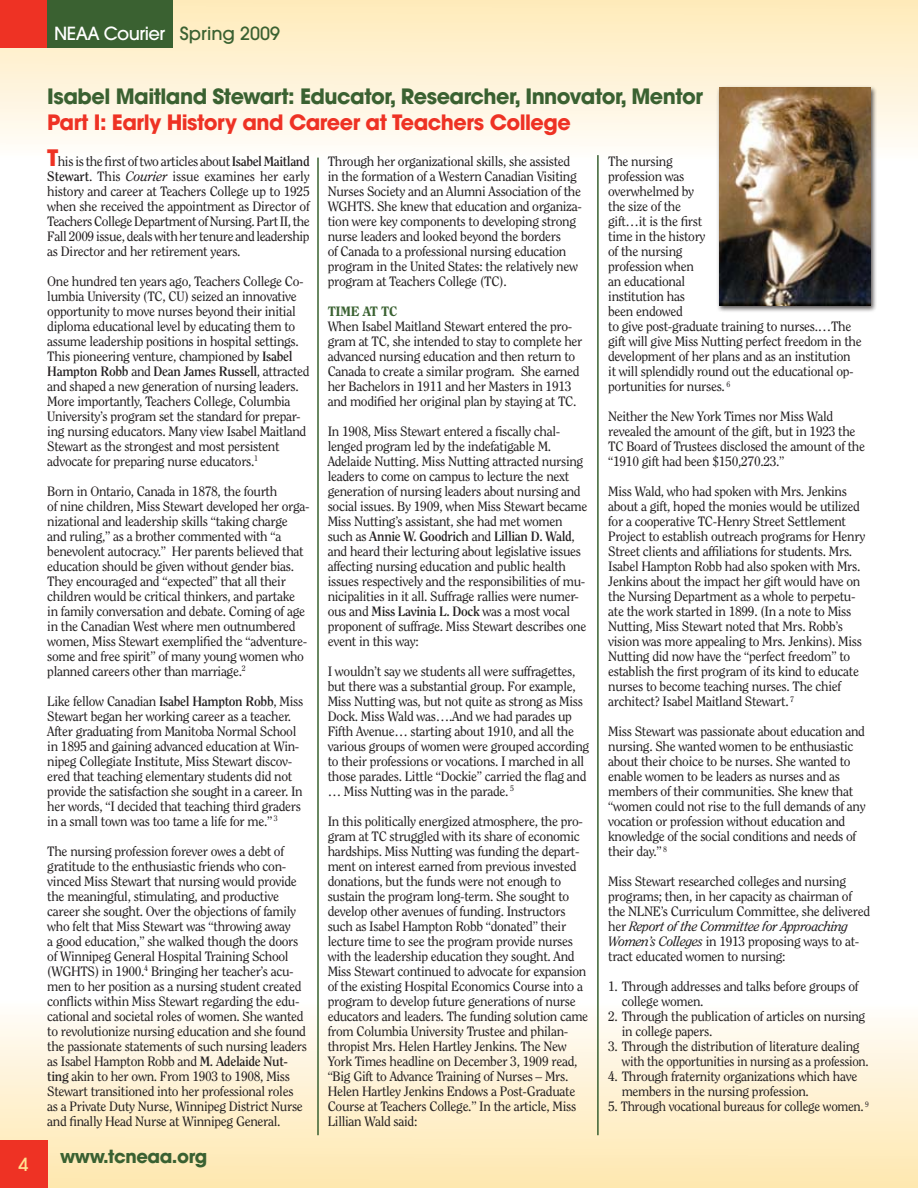
<style>
.page{position:relative;width:918px;height:1188px;background:#fff}
.page>*{position:absolute;margin:0;border:0;box-sizing:border-box;transform-origin:0 0}
.t1{font:700 21px "Avant Garde";letter-spacing:-.025em;color:#3a6131}
.t2{font:700 21px "Avant Garde";letter-spacing:-.025em;color:#ee3224}
.t3{font:500 18px "Avant Garde";letter-spacing:-.03em;color:#fff}
.t4{font:700 18px "Avant Garde";letter-spacing:-.025em;color:#3a6131}
.t5{font:500 18px "Avant Garde";color:#ffe292}
.t6{font:13.5px/15px "Clearface";letter-spacing:-.025em;color:#231f20}
.t7{font:800 13.5px "Clearface";letter-spacing:-.025em;color:#3a6131}
.s1{color:#3a6131}
.s2{font-family:"Avant Garde";font-weight:700;font-size:22.5px;color:#ee3224}
.s3{font-weight:700}
.s4{font-style:italic}
</style>
<div class="page">
<div style="left:0;top:957px;width:918px;height:231px;background:linear-gradient(to bottom,#fff,#fee8b0)"></div>
<div style="left:0;top:0;width:918px;height:204px;background:linear-gradient(to bottom,#ffebba,#fff)"></div>
<div style="left:0;top:0;width:48px;height:47px;background:#ee3224"></div>
<div style="left:47px;top:0;width:126px;height:47px;background:#3a6131"></div>
<div style="left:0;top:1141px;width:47px;height:47px;background:#ee3224"></div>
<hr style="left:597px;top:155px;width:2px;height:980px;background:#3a6131">
<hr style="left:317px;top:158px;width:2px;height:977px;background:#3a6131">
<div style="left:717px;top:85px;width:160px;height:227px;background:#231f20;opacity:.75"></div>
<img style="left:719px;top:88px;width:152px;height:218px">
<h2 class="t5" style="left:18px;top:1153px;width:11px">4</h2>
<h2 class="t3" style="left:54px;top:22px;width:228px">NEAA Courier <span class="s1">Spring 2009</span></h2>
<h1 class="t1" style="left:47px;top:83px;width:657px">Isabel Maitland Stewart: Educator, Researcher, Innovator, Mentor</h1>
<h1 class="t2" style="left:47px;top:108px;width:525px">Part I: Early History and Career at Teachers College</h1>
<p class="t6" style="left:47px;top:153px;width:264px;text-align:justify"><span class="s2">T</span>his is the first of two articles about <span class="s3">Isabel Maitland Stewart</span>. This <span class="s4">Courier</span> issue examines her early history and career at Teachers College up to 1925 when she received the appointment as Director of Teachers College Department of Nursing. Part II, the Fall 2009 issue, deals with her tenure and leadership as Director and her retirement years.</p>
<p class="t6" style="left:47px;top:273px;width:264px">One hundred ten years ago, Teachers College Co&shy;lumbia University (TC, CU) seized an innovative opportunity to move nurses beyond their initial diploma educational level by educating them to assume leadership positions in hospital settings.<br>This pioneering venture, championed by <span class="s3">Isabel Hampton Robb</span> and <span class="s3">Dean James Russell</span>, attracted and shaped a new generation of nursing leaders.<br>More importantly, Teachers College, Columbia University’s program set the standard for prepar&shy;ing nursing educators. Many view Isabel Maitland Stewart as the strongest and most persistent advocate for preparing nurse educators.<sup>1</sup></p>
<p class="t6" style="left:47px;top:483px;width:264px">Born in Ontario, Canada in 1878, the fourth<br>of nine children, Miss Stewart developed her orga&shy;nizational and leadership skills “taking charge and ruling,” as a brother commented with “a benevolent autocracy.” Her parents believed that education should be given without gender bias.<br>They encouraged and “expected” that all their children would be critical thinkers, and partake<br>in family conversation and debate. Coming of age in the Canadian West where men outnumbered women, Miss Stewart exemplified the “adventure&shy;some and free spirit” of many young women who planned careers other than marriage.<sup>2</sup></p>
<p class="t6" style="left:47px;top:693px;width:257px">Like fellow Canadian <span class="s3">Isabel Hampton Robb</span>, Miss Stewart began her working career as a teacher.<br>After graduating from Manitoba Normal School in 1895 and gaining advanced education at Win&shy;nipeg Collegiate Institute, Miss Stewart discov&shy;ered that teaching elementary students did not provide the satisfaction she sought in a career. In her words, “I decided that teaching third graders in a small town was too tame a life for me.” <sup>3</sup></p>
<p class="t6" style="left:47px;top:843px;width:261px">The nursing profession forever owes a debt of gratitude to the enthusiastic friends who con&shy;vinced Miss Stewart that nursing would provide the meaningful, stimulating, and productive career she sought. Over the objections of family who felt that Miss Stewart was “throwing away<br>a good education,” she walked though the doors of Winnipeg General Hospital Training School (WGHTS) in 1900.<sup>4</sup> Bringing her teacher’s acu&shy;men to her position as a nursing student created conflicts within Miss Stewart regarding the edu&shy;cational and societal roles of women. She wanted to revolutionize nursing education and she found the passionate statements of such nursing leaders as Isabel Hampton Robb and <span class="s3">M. Adelaide Nut&shy;ting</span> akin to her own. From 1903 to 1908, Miss Stewart transitioned into her professional roles as a Private Duty Nurse, Winnipeg District Nurse and finally Head Nurse at Winnipeg General.</p>
<h2 class="t4" style="left:60px;top:1145px;width:149px">www.tcneaa.org</h2>
<p class="t6" style="left:328px;top:153px;width:256px">Through her organizational skills, she assisted in the formation of a Western Canadian Visiting Nurses Society and an Alumni Association of the WGHTS. She knew that education and organiza&shy;tion were key components to developing strong nurse leaders and looked beyond the borders<br>of Canada to a professional nursing education program in the United States: the relatively new program at Teachers College (TC).</p>
<p class="t7" style="left:328px;top:303px;width:71px">TIME AT TC</p>
<p class="t6" style="left:328px;top:318px;width:256px">When Isabel Maitland Stewart entered the pro&shy;gram at TC, she intended to stay to complete her advanced nursing education and then return to Canada to create a similar program. She earned her Bachelors in 1911 and her Masters in 1913 and modified her original plan by staying at TC.</p>
<p class="t6" style="left:328px;top:423px;width:261px">In 1908, Miss Stewart entered a fiscally chal&shy;lenged program led by the indefatigable M.<br>Adelaide Nutting. Miss Nutting attracted nursing leaders to come on campus to lecture the next generation of nursing leaders about nursing and social issues. By 1909, when Miss Stewart became Miss Nutting’s assistant, she had met women such as <span class="s3">Annie W. Goodrich</span> and <span class="s3">Lillian D. Wald</span>, and heard their lecturing about legislative issues affecting nursing education and public health issues respectively and the responsibilities of mu&shy;nicipalities in it all. Suffrage rallies were numer&shy;ous and <span class="s3">Miss Lavinia L. Dock</span> was a most vocal proponent of suffrage. Miss Stewart describes one event in this way:</p>
<p class="t6" style="left:328px;top:663px;width:263px">I wouldn’t say we students all were suffragettes, but there was a substantial group. For example, Miss Nutting was, but not quite as strong as Miss Dock. Miss Wald was….And we had parades up Fifth Avenue… starting about 1910, and all the various groups of women were grouped according to their professions or vocations. I marched in all those parades. Little “Dockie” carried the flag and … Miss Nutting was in the parade. <sup>5</sup></p>
<p class="t6" style="left:328px;top:813px;width:262px">In this politically energized atmosphere, the pro&shy;gram at TC struggled with its share of economic hardships. Miss Nutting was funding the depart&shy;ment on interest earned from previous invested donations, but the funds were not enough to sustain the program long-term. She sought to develop other avenues of funding. Instructors such as Isabel Hampton Robb “donated” their lecture time to see the program provide nurses with the leadership education they sought. And Miss Stewart continued to advocate for expansion of the existing Hospital Economics Course into a program to develop future generations of nurse educators and leaders. The funding solution came from Columbia University Trustee and philan&shy;thropist Mrs. Helen Hartley Jenkins. The New York Times headline on December 3, 1909 read, “Big Gift to Advance Training of Nurses – Mrs.<br>Helen Hartley Jenkins Endows a Post-Graduate Course at Teachers College.” In the article, Miss Lillian Wald said:</p>
<p class="t6" style="left:608px;top:154px;width:255px">The nursing<br>profession was<br>overwhelmed by<br>the size of the<br>gift…it is the first<br>time in the history<br>of the nursing<br>profession when<br>an educational<br>institution has<br>been endowed<br>to give post-graduate training to nurses.…The gift will give Miss Nutting perfect freedom in the development of her plans and as an institution it will splendidly round out the educational op&shy;portunities for nurses. <sup>6</sup></p>
<p class="t6" style="left:608px;top:409px;width:258px">Neither the New York Times nor Miss Wald revealed the amount of the gift, but in 1923 the TC Board of Trustees disclosed the amount of the “1910 gift had been $150,270.23.”</p>
<p class="t6" style="left:608px;top:484px;width:259px">Miss Wald, who had spoken with Mrs. Jenkins about a gift, hoped the monies would be utilized for a cooperative TC-Henry Street Settlement Project to establish outreach programs for Henry Street clients and affiliations for students. Mrs.<br>Isabel Hampton Robb had also spoken with Mrs.<br>Jenkins about the impact her gift would have on the Nursing Department as a whole to perpetu&shy;ate the work started in 1899. (In a note to Miss Nutting, Miss Stewart noted that Mrs. Robb’s vision was more appealing to Mrs. Jenkins). Miss Nutting did now have the “perfect freedom” to establish the first program of its kind to educate nurses to become teaching nurses. The chief architect? Isabel Maitland Stewart. <sup>7</sup></p>
<p class="t6" style="left:608px;top:724px;width:259px">Miss Stewart was passionate about education and nursing. She wanted women to be enthusiastic about their choice to be nurses. She wanted to enable women to be leaders as nurses and as members of their communities. She knew that “women could not rise to the full demands of any vocation or profession without education and knowledge of the social conditions and needs of their day.” <sup>8</sup></p>
<p class="t6" style="left:608px;top:874px;width:263px">Miss Stewart researched colleges and nursing programs; then, in her capacity as chairman of the NLNE’s Curriculum Committee, she delivered her <span class="s4">Report of the Committee for Approaching Women’s Colleges</span> in 1913 proposing ways to at&shy;tract educated women to nursing:</p>
<p class="t6" style="left:622px;top:979px;width:238px;text-indent:-14px">1. Through addresses and talks before groups of college women.</p>
<p class="t6" style="left:622px;top:1009px;width:245px;text-indent:-14px">2. Through the publication of articles on nursing in college papers.</p>
<p class="t6" style="left:622px;top:1039px;width:248px;text-indent:-14px">3. Through the distribution of literature dealing with the opportunities in nursing as a profession.</p>
<p class="t6" style="left:622px;top:1069px;width:237px;text-indent:-14px">4. Through fraternity organizations which have members in the nursing profession.</p>
<p class="t6" style="left:608px;top:1099px;width:262px">5. Through vocational bureaus for college women. <sup>9</sup></p>
</div>
